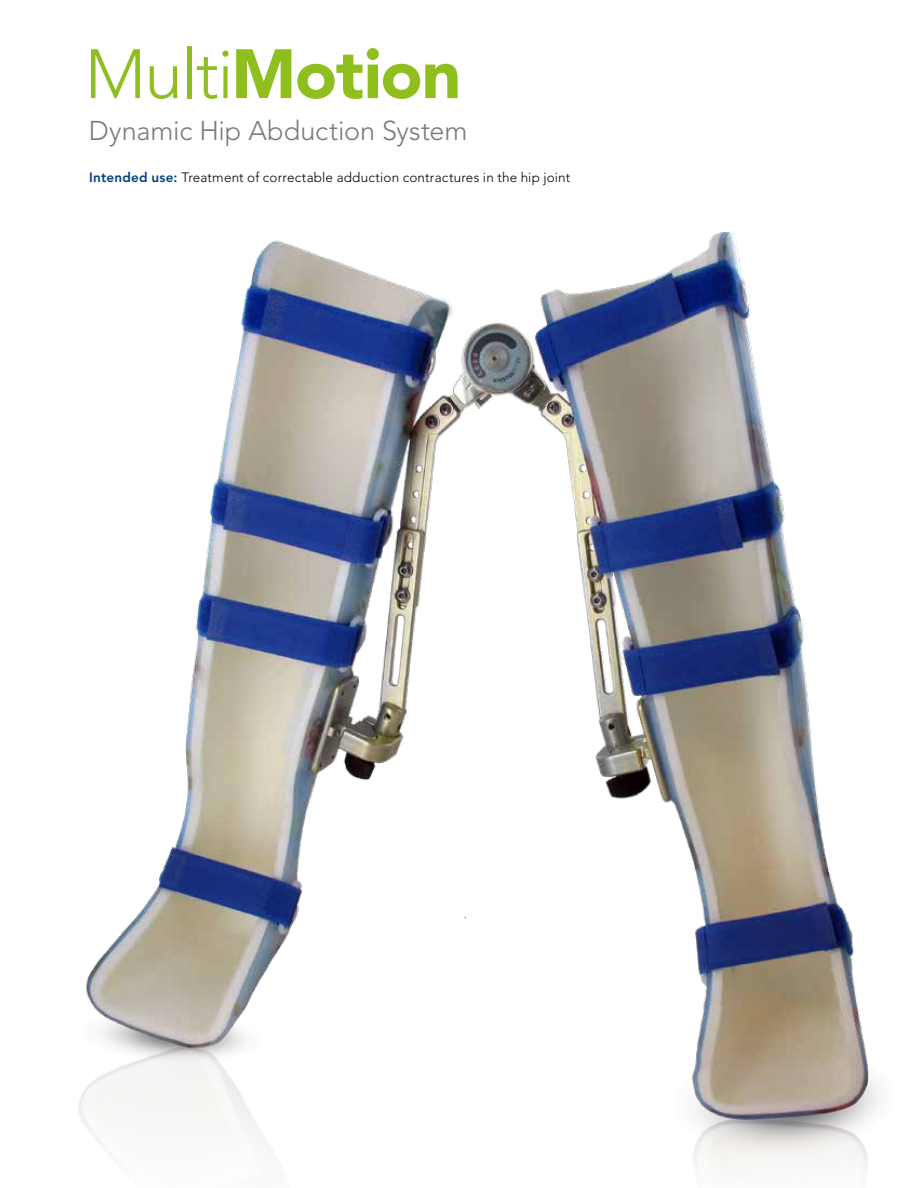
<style>
.page{position:relative;width:918px;height:1188px;background:#fff}
.page>*{position:absolute;margin:0;border:0;box-sizing:border-box;transform-origin:0 0}
.t1{font:900 69px "Avenir LT Std";letter-spacing:-.015em;color:#8ebf1f}
.t2{font:300 27px "Avenir LT Std";letter-spacing:-.005em;color:#797a7b}
.t3{font:300 13.5px "Avenir LT Std";letter-spacing:.01em;color:#000}
.s1{font-weight:300}
.s2{font-weight:800;color:#004180}
</style>
<div class="page">
<img style="left:78px;top:233px;width:801px;height:940px">
<h1 class="t1" style="left:85px;top:32px;width:378px"><span class="s1">Multi</span>Motion</h1>
<h2 class="t2" style="left:89px;top:115px;width:380px">Dynamic Hip Abduction System</h2>
<p class="t3" style="left:89px;top:170px;width:483px"><span class="s2">Intended use:</span> Treatment of correctable adduction contractures in the hip joint</p>
</div>
